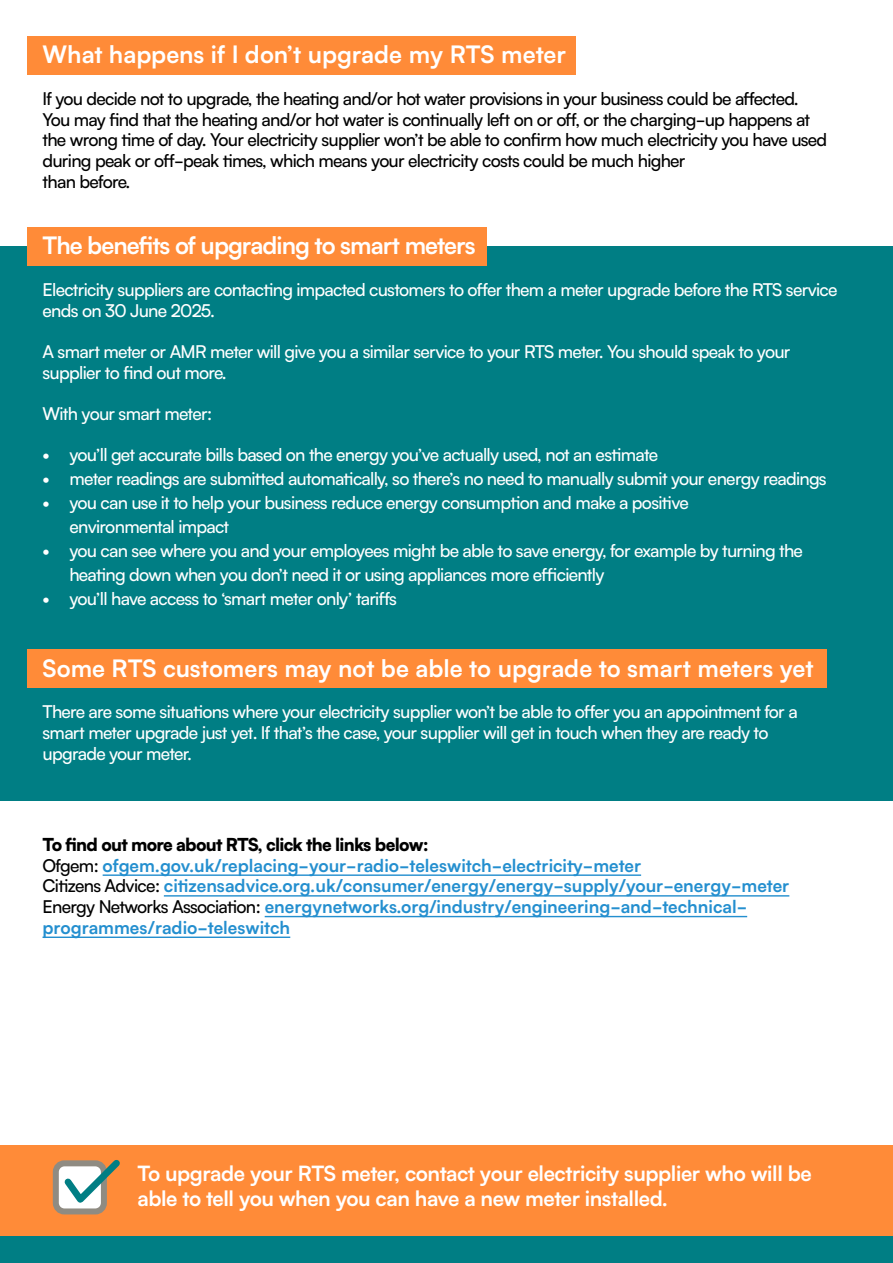
<style>
.page{position:relative;width:893px;height:1263px;background:#fff}
.page>*{position:absolute;margin:0;border:0;box-sizing:border-box;transform-origin:0 0}
.Leaflet_Body_Copy{font:700 24px "Folito";color:#fff}
.Leaflet_Body_Copy-2{font:700 24px "Folito";letter-spacing:-.04em;color:#fff}
.t1{font:700 21px/25.2px "Folito";letter-spacing:-.02em;color:#fff}
.Leaflet_Body_Copy-3{font:500 17.7px/20.7px "Folito";letter-spacing:-.04em;color:#fff}
.Leaflet_Body_Copy-4{font:500 17.7px/20.7px "Folito";letter-spacing:-.04em;color:#000}
.Leaflet_Body_Copy-5{font:700 17.7px/20.7px "Folito";color:#248fcf}
.Leaflet_Body_Copy-6{font:900 17.7px "Folito";letter-spacing:-.04em;color:#000}
.s1{font-size:18px}
.s2{font-weight:500;color:#000}
</style>
<div class="page">
<div style="left:0;top:1176px;width:893px;height:87px;background:#007e84"></div>
<div style="left:0;top:1145px;width:893px;height:90px;background:#ff8b38"></div>
<div style="left:0;top:334px;width:893px;height:466px;background:#007e84"></div>
<div style="left:0;top:246px;width:893px;height:319px;background:#007e84"></div>
<div style="left:27px;top:227px;width:459px;height:38px;background:#ff8b38"></div>
<div style="left:27px;top:649px;width:800px;height:39px;background:#ff8b38"></div>
<div style="left:27px;top:36px;width:549px;height:38px;background:#ff8b38"></div>
<div style="left:53px;top:1160px;width:54px;height:54px;border:6px solid #8f8b82;border-radius:9px"></div>
<svg style="left:59px;top:1160px;width:61px;height:50px"></svg>
<hr style="left:103px;top:874px;width:538px;height:2px;background:#248fcf">
<hr style="left:164px;top:895px;width:625px;height:1px;background:#248fcf">
<hr style="left:265px;top:916px;width:482px;height:1px;background:#248fcf">
<hr style="left:43px;top:936px;width:247px;height:2px;background:#248fcf">
<p class="Leaflet_Body_Copy" style="left:43px;top:37px;width:525px">What happens if I don’t upgrade my RTS meter</p>
<p class="Leaflet_Body_Copy-4" style="left:43px;top:87px;width:786px">If you decide not to upgrade, the heating and/or hot water provisions in your business could be affected.<br>You may find that the heating and/or hot water is continually left on or off, or the charging-up happens at the wrong time of day. Your electricity supplier won’t be able to confirm how much electricity you have used during peak or off-peak times, which means your electricity costs could be much higher<br>than before.</p>
<p class="Leaflet_Body_Copy-2" style="left:43px;top:228px;width:435px">The benefits of upgrading to smart meters</p>
<p class="Leaflet_Body_Copy-3" style="left:43px;top:278px;width:797px">Electricity suppliers are contacting impacted customers to offer them a meter upgrade before the RTS service ends on 30 June 2025.</p>
<p class="Leaflet_Body_Copy-3" style="left:43px;top:340px;width:749px">A smart meter or AMR meter will give you a similar service to your RTS meter. You should speak to your supplier to find out more.</p>
<p class="Leaflet_Body_Copy-3" style="left:43px;top:403px;width:172px">With your smart meter:</p>
<p class="Leaflet_Body_Copy-3" style="left:43px;top:444px;width:617px"><span class="s1">•</span> you’ll get accurate bills based on the energy you’ve actually used, not an estimate</p>
<p class="Leaflet_Body_Copy-3" style="left:43px;top:468px;width:786px"><span class="s1">•</span> meter readings are submitted automatically, so there’s no need to manually submit your energy readings</p>
<p class="Leaflet_Body_Copy-3" style="left:70px;top:490px;width:621px;line-height:24px;text-indent:-27px"><span class="s1">•</span> you can use it to help your business reduce energy consumption and make a positive environmental impact</p>
<p class="Leaflet_Body_Copy-3" style="left:70px;top:538px;width:735px;line-height:24px;text-indent:-27px"><span class="s1">•</span> you can see where you and your employees might be able to save energy, for example by turning the heating down when you don’t need it or using appliances more efficiently</p>
<p class="Leaflet_Body_Copy-3" style="left:43px;top:588px;width:356px"><span class="s1">•</span> you’ll have access to ‘smart meter only’ tariffs</p>
<p class="Leaflet_Body_Copy" style="left:43px;top:650px;width:772px">Some RTS customers may not be able to upgrade to smart meters yet</p>
<p class="Leaflet_Body_Copy-3" style="left:43px;top:701px;width:757px">There are some situations where your electricity supplier won’t be able to offer you an appointment for a smart meter upgrade just yet. If that’s the case, your supplier will get in touch when they are ready to upgrade your meter.</p>
<p class="Leaflet_Body_Copy-6" style="left:43px;top:831px;width:388px">To find out more about RTS, click the links below:</p>
<p class="Leaflet_Body_Copy-5" style="left:43px;top:854px;width:600px"><span class="s2">Ofgem:</span> ofgem.gov.uk/replacing-your-radio-teleswitch-electricity-meter</p>
<p class="Leaflet_Body_Copy-5" style="left:43px;top:875px;width:748px"><span class="s2">Citizens Advice:</span> citizensadvice.org.uk/consumer/energy/energy-supply/your-energy-meter</p>
<p class="Leaflet_Body_Copy-5" style="left:43px;top:895px;width:706px"><span class="s2">Energy Networks Association:</span> energynetworks.org/industry/engineering-and-technical&shy;programmes/radio-teleswitch</p>
<p class="t1" style="left:138px;top:1159px;width:676px">To upgrade your RTS meter, contact your electricity supplier who will be able to tell you when you can have a new meter installed.</p>
</div>
